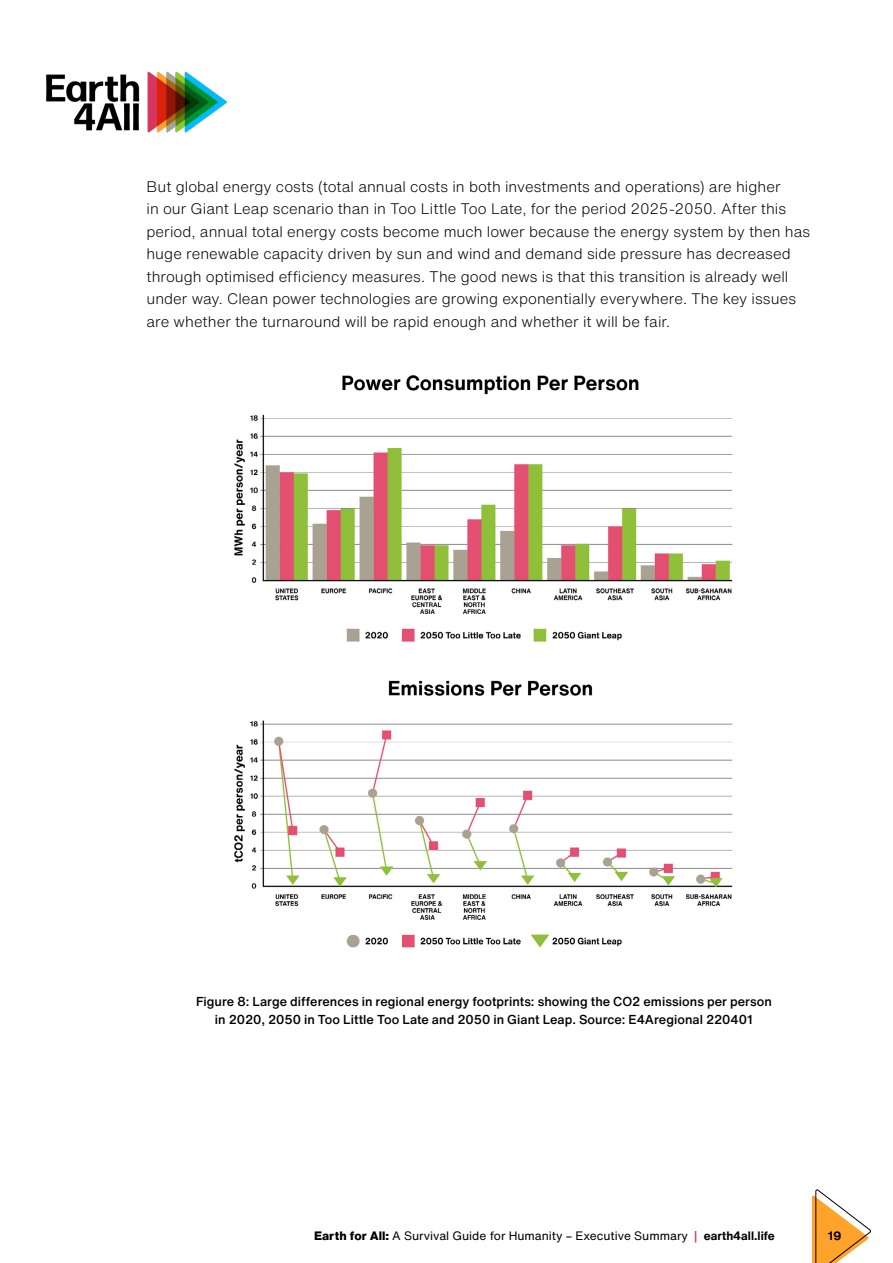
<style>
.page{position:relative;width:893px;height:1263px;background:#fff}
.page>*{position:absolute;margin:0;border:0;box-sizing:border-box;transform-origin:0 0}
.t1{font:300 15px/22.5px "Helvetica Now Text";letter-spacing:.005em;color:#000}
.t2{font:500 12.75px/18px "Helvetica Now Text";letter-spacing:.005em;color:#000;text-align:center}
.t3{font:12px "Helvetica Now Text";color:#000}
.t4{font:700 12px "Helvetica Now Text";color:#000}
.s1{font-weight:800}
.s2{font-weight:500;color:#d9365e}
.s3{font-weight:700}
</style>
<div class="page">
<img style="left:46px;top:71px;width:181px;height:62px">
<svg style="left:812px;top:1189px;width:59px;height:74px"></svg>
<img style="left:234px;top:375px;width:499px;height:573px">
<p class="t1" style="left:146px;top:175px;width:665px">But global energy costs (total annual costs in both investments and operations) are higher<br>in our Giant Leap scenario than in Too Little Too Late, for the period 2025-2050. After this period, annual total energy costs become much lower because the energy system by then has huge renewable capacity driven by sun and wind and demand side pressure has decreased through optimised efficiency measures. The good news is that this transition is already well under way. Clean power technologies are growing exponentially everywhere. The key issues are whether the turnaround will be rapid enough and whether it will be fair.</p>
<p class="t2" style="left:196px;top:992px;width:577px">Figure 8: Large differences in regional energy footprints: showing the CO2 emissions per person in 2020, 2050 in Too Little Too Late and 2050 in Giant Leap. Source: E4Aregional 220401</p>
<p class="t3" style="left:314px;top:1226px;width:462px"><span class="s1">Earth for All:</span> A Survival Guide for Humanity – Executive Summary <span class="s2">|</span> <span class="s3">earth4all.life</span></p>
<p class="t4" style="left:828px;top:1226px;width:15px">19</p>
</div>
